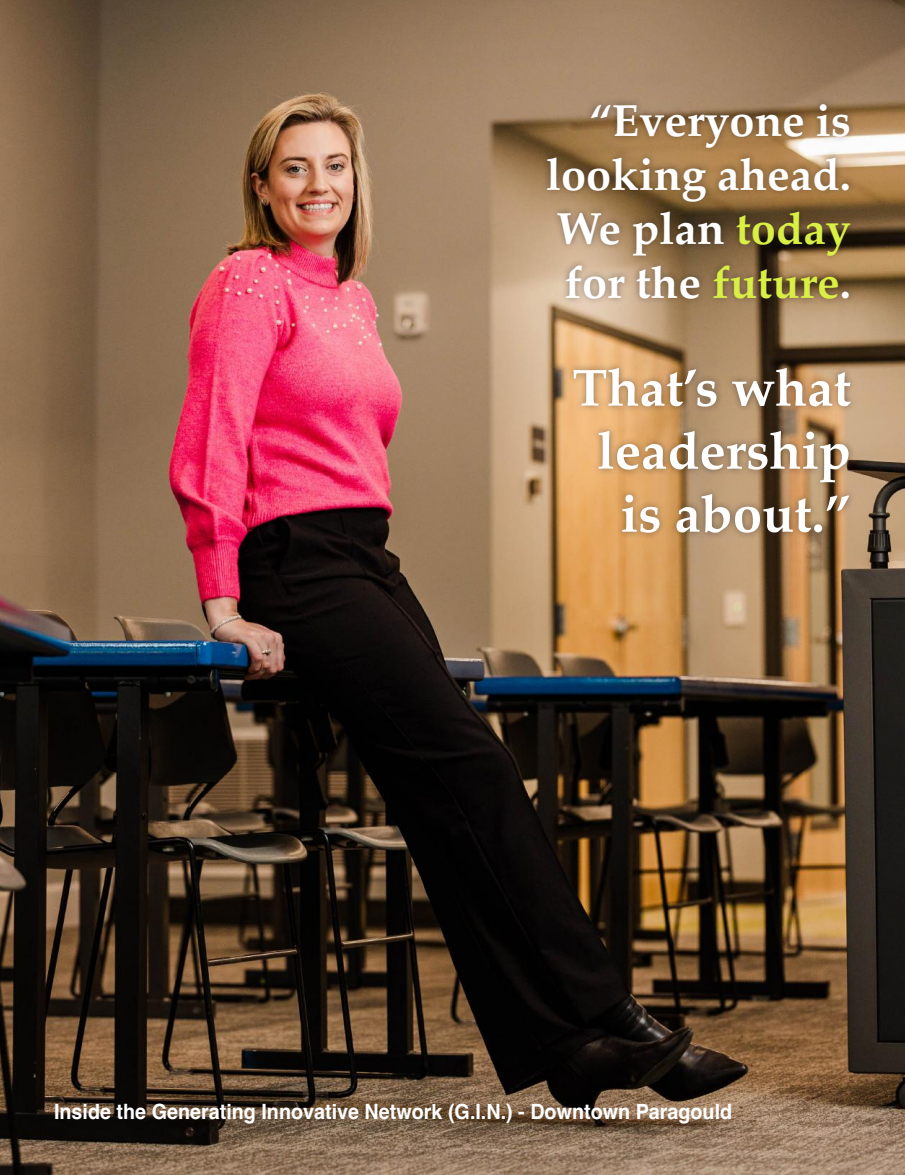
<style>
.page{position:relative;width:905px;height:1175px;background:#fff}
.page>*{position:absolute;margin:0;border:0;box-sizing:border-box;transform-origin:0 0}
.t1{font:700 52.5px/63px "Palatino";color:#fff;text-align:right}
.t2{font:700 45px/54px "Palatino";color:#fff;text-align:right}
.t3{font:700 21px "Helvetica";color:#fff;scale:.94 1}
.s1{color:#d9ef44}
</style>
<div class="page">
<img style="left:0;top:0;width:904px;height:1174px">
<div style="left:540px;top:97px;width:317px;height:442px;background:#241f1f;opacity:.51"></div>
<h2 class="t2" style="left:546px;top:92px;width:306px">“Everyone is looking ahead.<br>We plan <span class="s1">today </span>for the <span class="s1">future</span>.</h2>
<h1 class="t1" style="left:572px;top:355px;width:280px">That’s what leadership is about.”</h1>
<p class="t3" style="left:54px;top:1099px;width:723px">Inside the Generating Innovative Network (G.I.N.) - Downtown Paragould</p>
</div>
